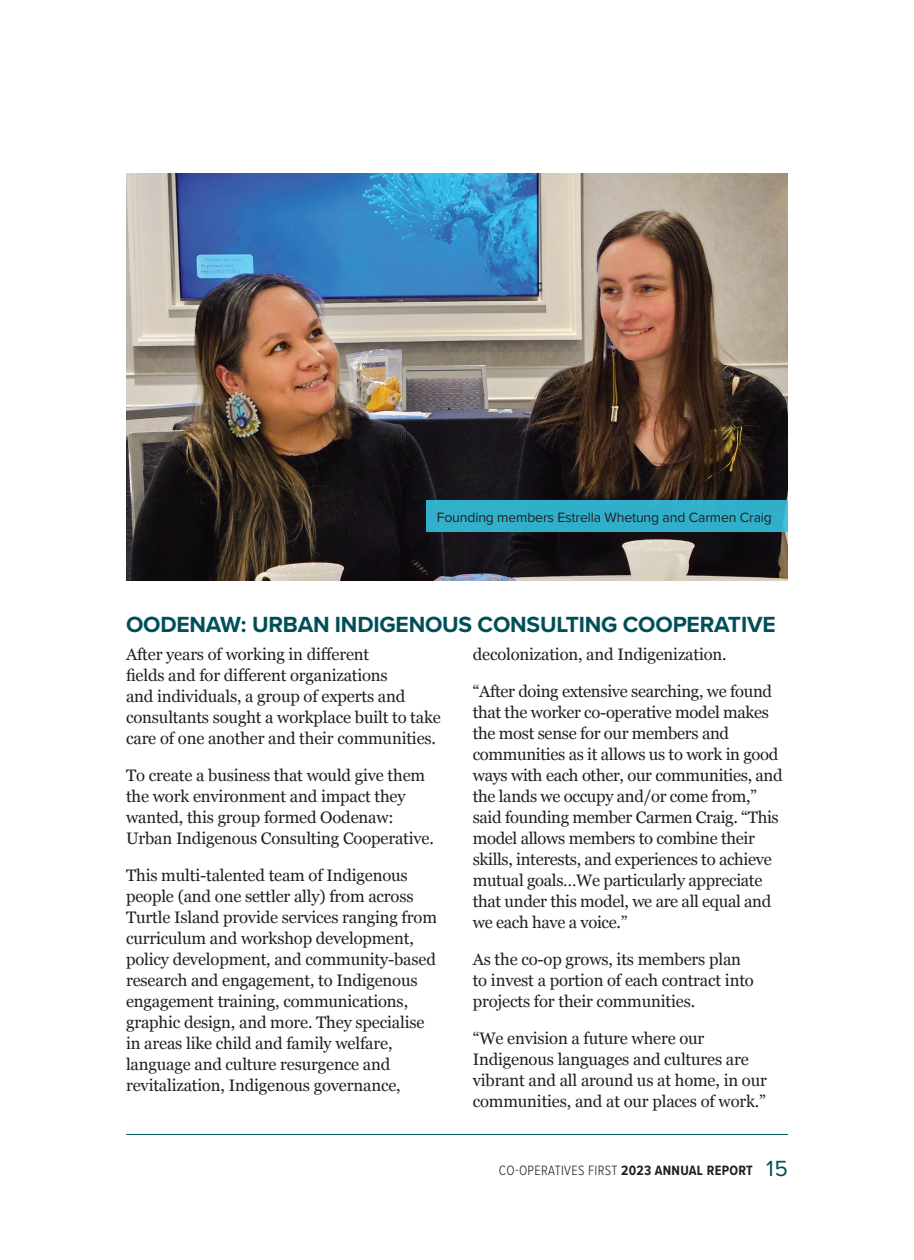
<style>
.page{position:relative;width:914px;height:1260px;background:#fff}
.page>*{position:absolute;margin:0;border:0;box-sizing:border-box;transform-origin:0 0}
.t1{font:700 22.75px "Proxima Nova";letter-spacing:-.01em;color:#004f58}
.t2{font:16.62px/21px "Georgia";letter-spacing:-.01em;color:#231f20}
.t3{font:14px "Proxima Nova";letter-spacing:-.01em;color:#231f20}
.t4{font:300 14px "Proxima Nova Cond";letter-spacing:.02em;color:#231f20}
.s1{font-weight:700}
.s2{font-family:"Proxima Nova";font-weight:400;font-size:22.75px;color:#004f58}
</style>
<div class="page">
<hr style="left:126px;top:1134px;width:662px;height:1px;background:#004f58">
<img style="left:126px;top:173px;width:662px;height:408px">
<div style="left:427px;top:501px;width:361px;height:31px;background:#31afca"></div>
<p class="t3" style="left:437px;top:507px;width:336px">Founding members Estrella Whetung and Carmen Craig</p>
<p class="t1" style="left:126px;top:607px;width:651px">OODENAW: URBAN INDIGENOUS CONSULTING COOPERATIVE</p>
<p class="t2" style="left:126px;top:644px;width:316px">After years of working in different<br>fields and for different organizations<br>and individuals, a group of experts and consultants sought a workplace built to take care of one another and their communities.</p>
<p class="t2" style="left:126px;top:764px;width:309px">To create a business that would give them the work environment and impact they wanted, this group formed Oodenaw:<br>Urban Indigenous Consulting Cooperative.</p>
<p class="t2" style="left:126px;top:864px;width:312px">This multi-talented team of Indigenous people (and one settler ally) from across Turtle Island provide services ranging from curriculum and workshop development, policy development, and community-based research and engagement, to Indigenous engagement training, communications, graphic design, and more. They specialise in areas like child and family welfare, language and culture resurgence and revitalization, Indigenous governance,</p>
<p class="t2" style="left:472px;top:644px;width:255px">decolonization, and Indigenization.</p>
<p class="t2" style="left:472px;top:680px;width:311px">“After doing extensive searching, we found that the worker co-operative model makes the most sense for our members and communities as it allows us to work in good ways with each other, our communities, and the lands we occupy and/or come from,” said founding member Carmen Craig. “This model allows members to combine their skills, interests, and experiences to achieve mutual goals…We particularly appreciate that under this model, we are all equal and we each have a voice.”</p>
<p class="t2" style="left:472px;top:948px;width:282px">As the co-op grows, its members plan to invest a portion of each contract into projects for their communities.</p>
<p class="t2" style="left:472px;top:1027px;width:296px">“We envision a future where our Indigenous languages and cultures are vibrant and all around us at home, in our communities, and at our places of work.”</p>
<p class="t4" style="left:499px;top:1160px;width:290px">CO-OPERATIVES FIRST <span class="s1">2023 ANNUAL REPORT</span> <span class="s2">15</span></p>
</div>
